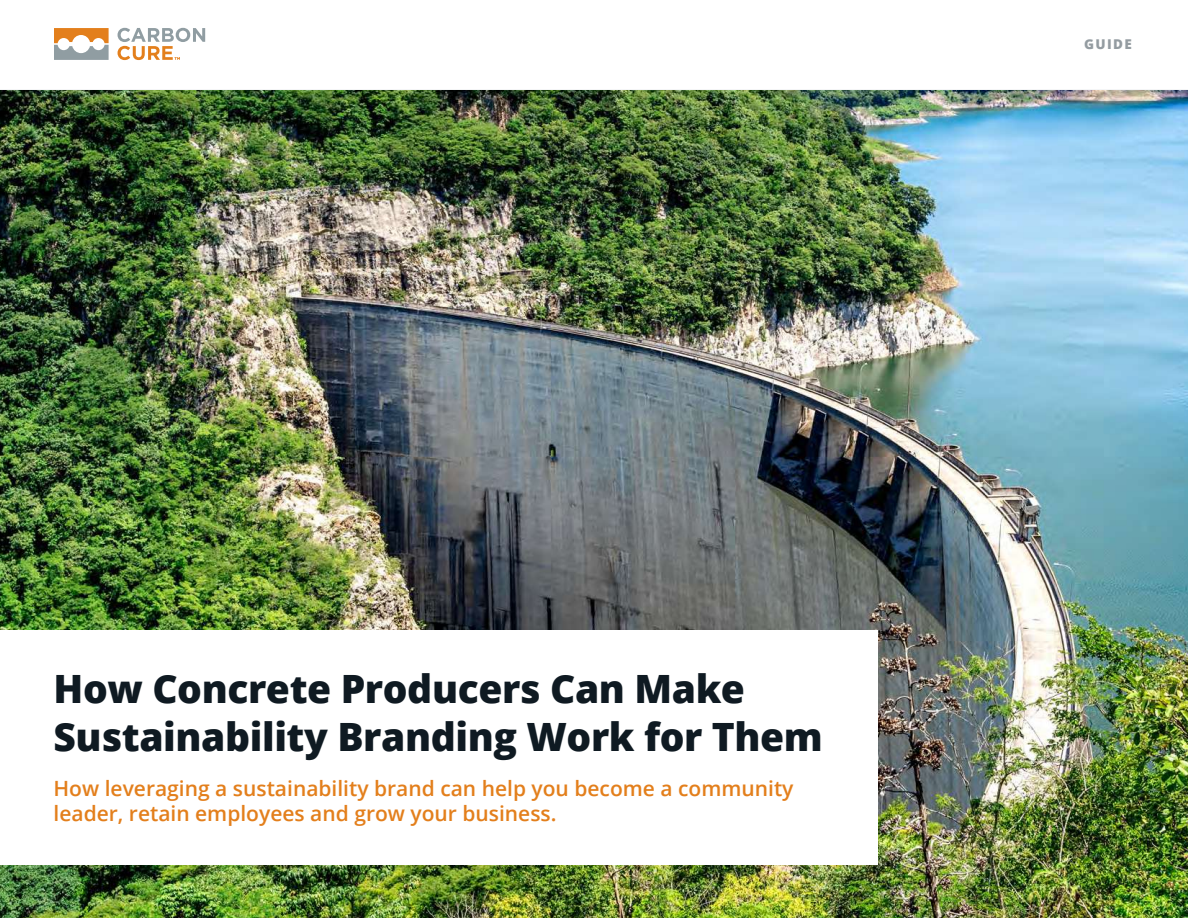
<style>
.page{position:relative;width:1188px;height:918px;background:#fff}
.page>*{position:absolute;margin:0;border:0;box-sizing:border-box;transform-origin:0 0}
.t1{font:800 39px/48px "Open Sans";letter-spacing:-.01em;color:#0f1a22}
.t2{font:600 21px/25.2px "Open Sans";color:#e37f1c}
.t3{font:800 13.5px "Open Sans";letter-spacing:.1em;color:#949ca1}
</style>
<div class="page">
<img style="left:0;top:90px;width:1188px;height:828px">
<div style="left:0;top:630px;width:877px;height:235px;background:#fff"></div>
<svg style="left:54px;top:28px;width:55px;height:32px"></svg>
<svg style="left:118px;top:28px;width:87px;height:32px"></svg>
<h1 class="t1" style="left:54px;top:669px;width:771px">How Concrete Producers Can Make<br>Sustainability Branding Work for Them</h1>
<p class="t2" style="left:54px;top:778px;width:741px">How leveraging a sustainability brand can help you become a community leader, retain employees and grow your business.</p>
<p class="t3" style="left:1084px;top:39px;width:49px">GUIDE</p>
</div>
